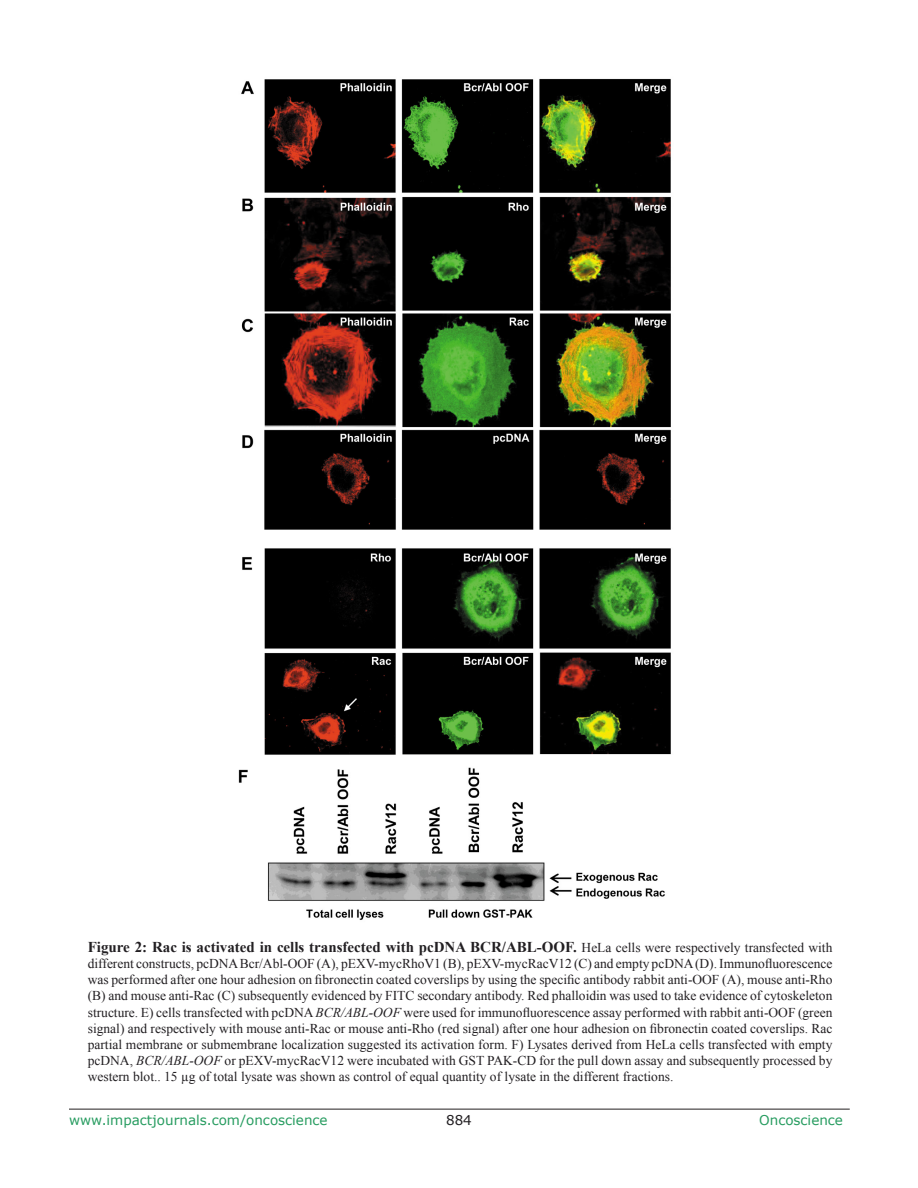
<style>
.page{position:relative;width:918px;height:1188px;background:#fff}
.page>*{position:absolute;margin:0;border:0;box-sizing:border-box;transform-origin:0 0}
.FigureText{font:700 15px "Times New Roman";color:#221f22}
.FigureText-2{font:13.5px/16.2px "Times New Roman";color:#221f22;text-align:justify}
.t1{font:13.5px "Verdana";color:#279c60}
.t2{font:13.5px "Verdana";color:#221f22}
.s1{font-weight:400;font-size:13.5px}
.s2{font-style:italic}
</style>
<div class="page">
<hr style="left:69px;top:1109px;width:781px;height:1px;background:#231f20">
<img style="left:238px;top:78px;width:433px;height:842px">
<p class="FigureText" style="left:88px;top:936px;width:746px">Figure 2: Rac is activated in cells transfected with pcDNA BCR/ABL-OOF. <span class="s1">HeLa cells were respectively transfected with</span></p>
<p class="FigureText-2" style="left:88px;top:955px;width:746px">different constructs, pcDNA Bcr/Abl-OOF (A), pEXV-mycRhoV1 (B), pEXV-mycRacV12 (C) and empty pcDNA (D). Immunofluorescence was performed after one hour adhesion on fibronectin coated coverslips by using the specific antibody rabbit anti-OOF (A), mouse anti-Rho (B) and mouse anti-Rac (C) subsequently evidenced by FITC secondary antibody. Red phalloidin was used to take evidence of cytoskeleton structure. E) cells transfected with pcDNA <span class="s2">BCR/ABL-OOF</span> were used for immunofluorescence assay performed with rabbit anti-OOF (green signal) and respectively with mouse anti-Rac or mouse anti-Rho (red signal) after one hour adhesion on fibronectin coated coverslips. Rac partial membrane or submembrane localization suggested its activation form. F) Lysates derived from HeLa cells transfected with empty pcDNA, <span class="s2">BCR/ABL-OOF</span> or pEXV-mycRacV12 were incubated with GST PAK-CD for the pull down assay and subsequently processed by western blot.. 15 µg of total lysate was shown as control of equal quantity of lysate in the different fractions.</p>
<p class="t1" style="left:69px;top:1111px;width:260px">www.impactjournals.com/oncoscience</p>
<p class="t2" style="left:446px;top:1111px;width:27px">884</p>
<p class="t1" style="left:759px;top:1111px;width:85px">Oncoscience</p>
</div>
